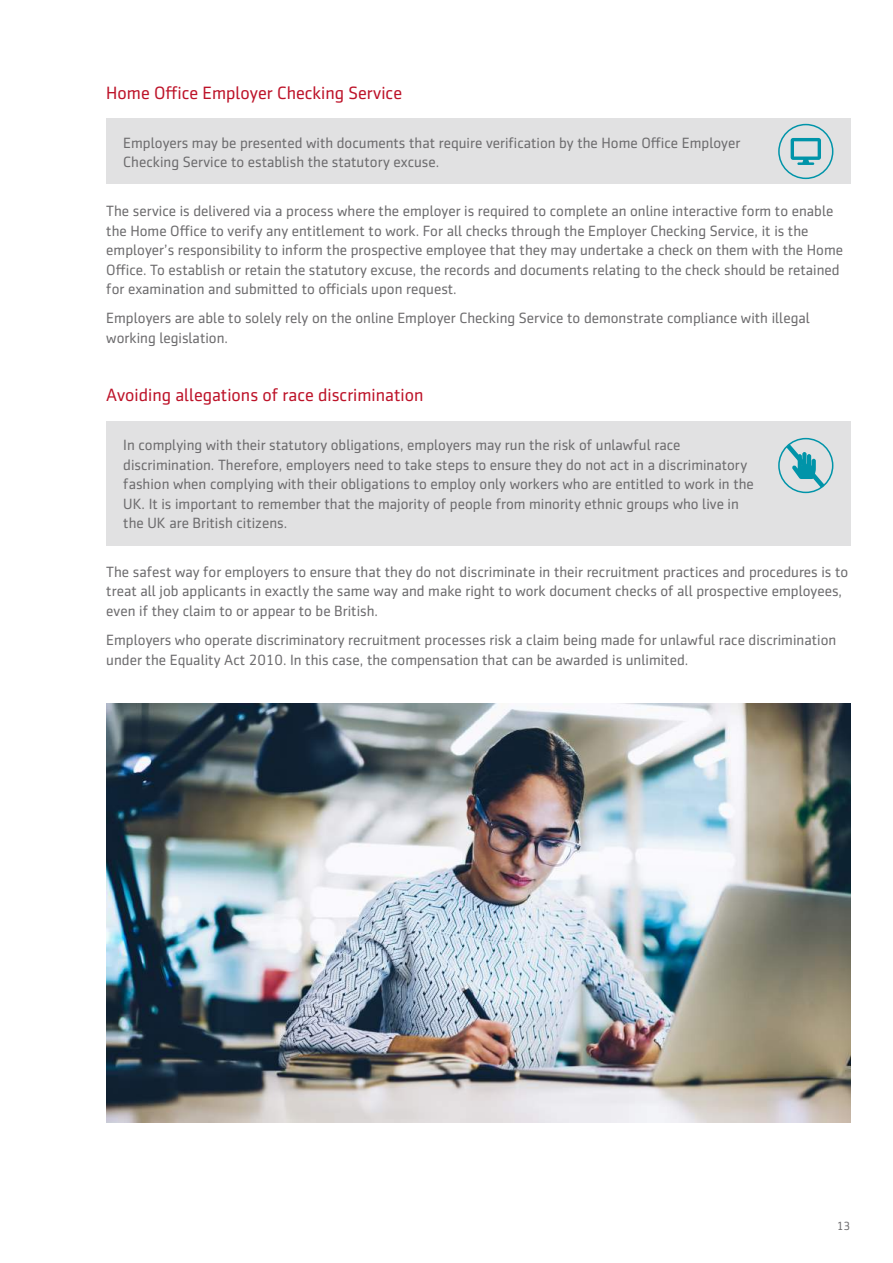
<style>
.page{position:relative;width:893px;height:1263px;background:#fff}
.page>*{position:absolute;margin:0;border:0;box-sizing:border-box;transform-origin:0 0}
.t1{font:18px "Sentico Sans DT";color:#bd1329}
.t2{font:15px/19.5px "Sentico Sans DT";color:#6d6c6e}
.t3{font:12px "Sentico Sans DT";color:#6d6c6e}
</style>
<div class="page">
<div style="left:106px;top:119px;width:744px;height:65px;background:#e1e1e2"></div>
<div style="left:106px;top:421px;width:744px;height:124px;background:#e1e1e2"></div>
<img style="left:106px;top:704px;width:744px;height:419px">
<div style="left:778px;top:124px;width:55px;height:55px;border:2px solid #0094a9;border-radius:50%"></div>
<svg style="left:791px;top:138px;width:30px;height:27px"></svg>
<div style="left:778px;top:438px;width:55px;height:55px;border:2px solid #0094a9;border-radius:50%"></div>
<svg style="left:782px;top:439px;width:47px;height:53px"></svg>
<p class="t1" style="left:106px;top:83px;width:297px">Home Office Employer Checking Service</p>
<p class="t2" style="left:123px;top:133px;width:618px">Employers may be presented with documents that require verification by the Home Office Employer<br>Checking Service to establish the statutory excuse.</p>
<p class="t2" style="left:106px;top:201px;width:738px">The service is delivered via a process where the employer is required to complete an online interactive form to enable the Home Office to verify any entitlement to work. For all checks through the Employer Checking Service, it is the employer’s responsibility to inform the prospective employee that they may undertake a check on them with the Home Office. To establish or retain the statutory excuse, the records and documents relating to the check should be retained for examination and submitted to officials upon request.</p>
<p class="t2" style="left:106px;top:309px;width:705px">Employers are able to solely rely on the online Employer Checking Service to demonstrate compliance with illegal working legislation.</p>
<p class="t1" style="left:106px;top:385px;width:319px">Avoiding allegations of race discrimination</p>
<p class="t2" style="left:123px;top:435px;width:632px">In complying with their statutory obligations, employers may run the risk of unlawful race discrimination. Therefore, employers need to take steps to ensure they do not act in a discriminatory fashion when complying with their obligations to employ only workers who are entitled to work in the UK. It is important to remember that the majority of people from minority ethnic groups who live in the UK are British citizens.</p>
<p class="t2" style="left:106px;top:562px;width:743px">The safest way for employers to ensure that they do not discriminate in their recruitment practices and procedures is to treat all job applicants in exactly the same way and make right to work document checks of all prospective employees, even if they claim to or appear to be British.</p>
<p class="t2" style="left:106px;top:630px;width:731px">Employers who operate discriminatory recruitment processes risk a claim being made for unlawful race discrimination under the Equality Act 2010. In this case, the compensation that can be awarded is unlimited.</p>
<p class="t3" style="left:837px;top:1219px;width:15px">13</p>
</div>
